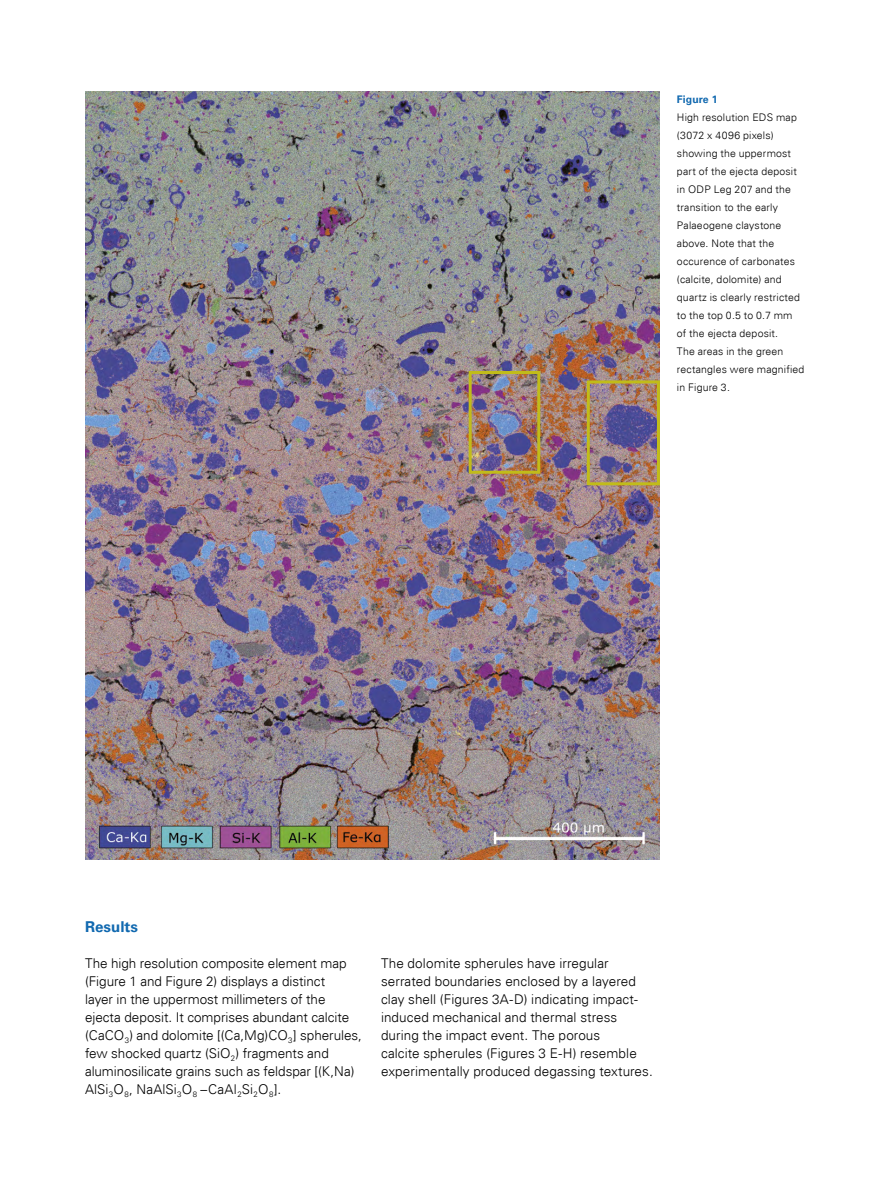
<style>
.page{position:relative;width:893px;height:1187px;background:#fff}
.page>*{position:absolute;margin:0;border:0;box-sizing:border-box;transform-origin:0 0}
.t1{font:700 15px "Univers LT Std";color:#1169b0}
.t2{font:300 13.5px/18px "Univers LT Std";color:#000}
.t3{font:300 10.5px/18px "Univers LT Std";letter-spacing:.015em;color:#000}
.t4{font:700 10.5px "Univers LT Std";letter-spacing:.01em;color:#1169b0}
</style>
<div class="page">
<img style="left:85px;top:91px;width:575px;height:768px">
<div style="left:587px;top:380px;width:73px;height:105px;border:3px solid #c1bc19"></div>
<div style="left:469px;top:371px;width:71px;height:102px;border:3px solid #c1bc19"></div>
<p class="t4" style="left:677px;top:93px;width:42px">Figure 1</p>
<p class="t3" style="left:677px;top:108px;width:129px">High resolution EDS map (3072 x 4096 pixels) showing the uppermost part of the ejecta deposit in ODP Leg 207 and the transition to the early<br>Palaeogene claystone above. Note that the occurence of carbonates (calcite, dolomite) and quartz is clearly restricted to the top 0.5 to 0.7 mm of the ejecta deposit.<br>The areas in the green rectangles were magnified in Figure 3.</p>
<p class="t1" style="left:85px;top:917px;width:54px">Results</p>
<p class="t2" style="left:85px;top:953px;width:278px">The high resolution composite element map (Figure 1 and Figure 2) displays a distinct<br>layer in the uppermost millimeters of the ejecta deposit. It comprises abundant calcite (CaCO<sub>3</sub>) and dolomite [(Ca,Mg)CO<sub>3</sub>] spherules, few shocked quartz (SiO<sub>2</sub>) fragments and aluminosilicate grains such as feldspar [(K,Na)<br>AlSi<sub>3</sub>O<sub>8</sub>, NaAlSi<sub>3</sub>O<sub>8</sub> –CaAl<sub>2</sub>Si<sub>2</sub>O<sub>8</sub>].</p>
<p class="t2" style="left:381px;top:953px;width:273px">The dolomite spherules have irregular serrated boundaries enclosed by a layered clay shell (Figures 3A-D) indicating impact&shy;induced mechanical and thermal stress during the impact event. The porous<br>calcite spherules (Figures 3 E-H) resemble experimentally produced degassing textures.</p>
</div>
